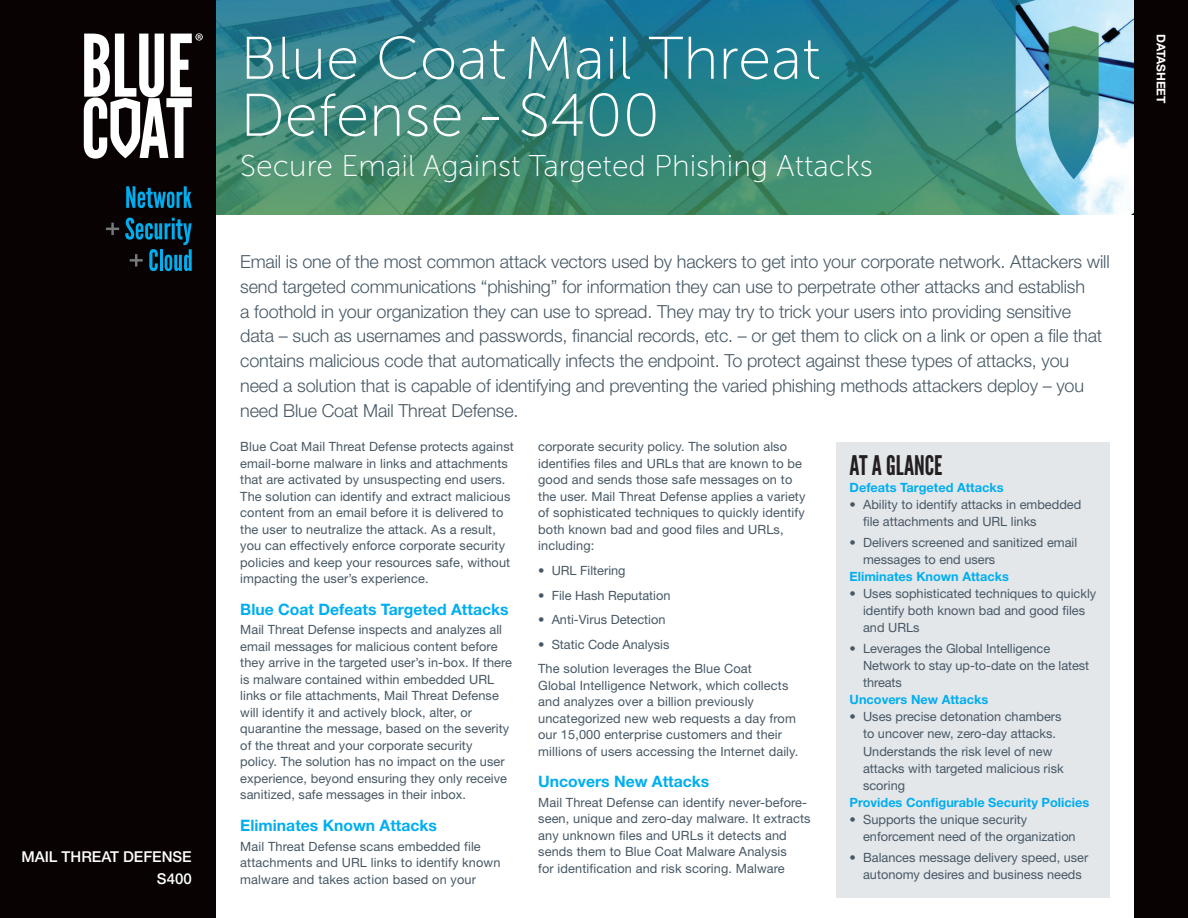
<style>
.page{position:relative;width:1188px;height:918px;background:#fff}
.page>*{position:absolute;margin:0;border:0;box-sizing:border-box;transform-origin:0 0}
.t1{font:60px/57px "Museo Sans 100";color:#fff}
.t2{font:30px "Museo Sans 100";color:#fff}
.t3{font:27px "League Gothic";color:#231f20}
.t4{font:300 18px/24.8px "Helvetica Neue LT Std";letter-spacing:-.01em;color:#475865}
.t5{font:700 15.75px "Helvetica Neue LT Std";color:#00aeef}
.t6{font:500 15px/22.5px "Helvetica Neue LT Std";color:#fff;text-align:right}
.t7{font:12.75px/16.5px "Helvetica Neue LT Std";letter-spacing:.01em;color:#475865}
.t8{font:700 12.75px "Helvetica Neue LT Std";color:#00aeef}
.t9{font:700 12px "Helvetica Neue LT Std";letter-spacing:-.01em;color:#fff}
</style>
<div class="page">
<img style="left:216px;top:0;width:918px;height:215px">
<div style="left:0;top:0;width:216px;height:918px;background:#080302"></div>
<div style="left:1134px;top:0;width:54px;height:918px;background:#080302"></div>
<svg style="left:84px;top:33px;width:119px;height:126px"></svg>
<svg style="left:126px;top:186px;width:66px;height:22px"></svg>
<svg style="left:106px;top:223px;width:13px;height:12px"></svg>
<svg style="left:125px;top:217px;width:67px;height:54px"></svg>
<div style="left:836px;top:442px;width:274px;height:455px;background:#e4e7ea"></div>
<p class="t6" style="left:21px;top:845px;width:172px">MAIL THREAT DEFENSE<br>S400</p>
<h1 class="t1" style="left:240px;top:30px;width:582px">Blue Coat Mail Threat<br>Defense - S400</h1>
<h2 class="t2" style="left:240px;top:150px;width:634px">Secure Email Against Targeted Phishing Attacks</h2>
<p class="t4" style="left:240px;top:249px;width:871px">Email is one of the most common attack vectors used by hackers to get into your corporate network. Attackers will send targeted communications “phishing” for information they can use to perpetrate other attacks and establish<br>a foothold in your organization they can use to spread. They may try to trick your users into providing sensitive<br>data – such as usernames and passwords, financial records, etc. – or get them to click on a link or open a file that contains malicious code that automatically infects the endpoint. To protect against these types of attacks, you need a solution that is capable of identifying and preventing the varied phishing methods attackers deploy – you need Blue Coat Mail Threat Defense.</p>
<p class="t7" style="left:240px;top:438px;width:275px">Blue Coat Mail Threat Defense protects against email-borne malware in links and attachments that are activated by unsuspecting end users.<br>The solution can identify and extract malicious content from an email before it is delivered to the user to neutralize the attack. As a result, you can effectively enforce corporate security policies and keep your resources safe, without impacting the user’s experience.</p>
<p class="t5" style="left:240px;top:599px;width:270px">Blue Coat Defeats Targeted Attacks</p>
<p class="t7" style="left:240px;top:621px;width:273px">Mail Threat Defense inspects and analyzes all email messages for malicious content before they arrive in the targeted user’s in-box. If there is malware contained within embedded URL links or file attachments, Mail Threat Defense will identify it and actively block, alter, or quarantine the message, based on the severity of the threat and your corporate security policy. The solution has no impact on the user experience, beyond ensuring they only receive sanitized, safe messages in their inbox.</p>
<p class="t5" style="left:240px;top:815px;width:198px">Eliminates Known Attacks</p>
<p class="t7" style="left:240px;top:838px;width:262px">Mail Threat Defense scans embedded file attachments and URL links to identify known malware and takes action based on your</p>
<p class="t7" style="left:538px;top:438px;width:269px">corporate security policy. The solution also identifies files and URLs that are known to be good and sends those safe messages on to the user. Mail Threat Defense applies a variety of sophisticated techniques to quickly identify both known bad and good files and URLs, including:</p>
<p class="t7" style="left:538px;top:562px;width:89px">• URL Filtering</p>
<p class="t7" style="left:538px;top:587px;width:134px">• File Hash Reputation</p>
<p class="t7" style="left:538px;top:611px;width:129px">• Anti-Virus Detection</p>
<p class="t7" style="left:538px;top:632px;width:215px;line-height:24px">• Static Code Analysis<br>The solution leverages the Blue Coat</p>
<p class="t7" style="left:538px;top:677px;width:262px">Global Intelligence Network, which collects and analyzes over a billion previously uncategorized new web requests a day from our 15,000 enterprise customers and their millions of users accessing the Internet daily.</p>
<p class="t5" style="left:538px;top:772px;width:173px">Uncovers New Attacks</p>
<p class="t7" style="left:538px;top:794px;width:274px">Mail Threat Defense can identify never-before&shy;seen, unique and zero-day malware. It extracts any unknown files and URLs it detects and sends them to Blue Coat Malware Analysis<br>for identification and risk scoring. Malware</p>
<h3 class="t3" style="left:850px;top:450px;width:94px">AT A GLANCE</h3>
<p class="t8" style="left:850px;top:479px;width:155px">Defeats Targeted Attacks</p>
<p class="t7" style="left:863px;top:496px;width:220px;line-height:17.2px;text-indent:-14px">• Ability to identify attacks in embedded file attachments and URL links</p>
<p class="t7" style="left:863px;top:533px;width:216px;line-height:17.2px;text-indent:-14px">• Delivers screened and sanitized email messages to end users</p>
<p class="t8" style="left:850px;top:568px;width:161px">Eliminates Known Attacks</p>
<p class="t7" style="left:863px;top:584px;width:235px;line-height:17.2px;text-indent:-14px">• Uses sophisticated techniques to quickly identify both known bad and good files and URLs</p>
<p class="t7" style="left:863px;top:639px;width:228px;line-height:17.2px;text-indent:-14px">• Leverages the Global Intelligence<br>Network to stay up-to-date on the latest threats</p>
<p class="t8" style="left:850px;top:691px;width:140px">Uncovers New Attacks</p>
<p class="t7" style="left:863px;top:708px;width:202px;line-height:17.2px;text-indent:-14px">• Uses precise detonation chambers to uncover new, zero-day attacks.<br>Understands the risk level of new attacks with targeted malicious risk scoring</p>
<p class="t8" style="left:850px;top:794px;width:241px">Provides Configurable Security Policies</p>
<p class="t7" style="left:863px;top:810px;width:214px;line-height:17.2px;text-indent:-14px">• Supports the unique security enforcement need of the organization</p>
<p class="t7" style="left:850px;top:848px;width:240px;line-height:17.2px;text-align:center">• Balances message delivery speed, user autonomy desires and business needs</p>
<p class="t9" style="left:1168px;top:34px;width:71px;rotate:90deg">DATASHEET</p>
</div>
